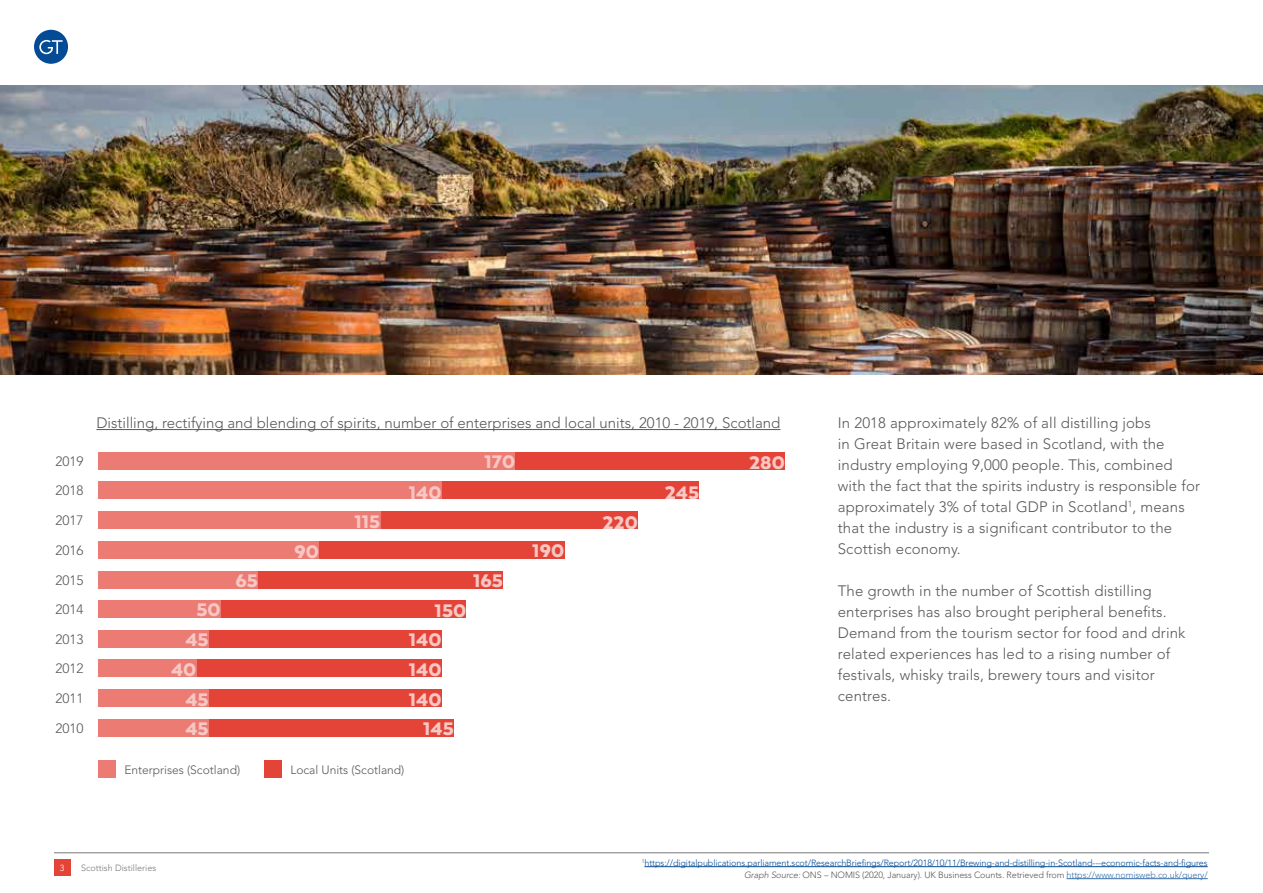
<style>
.page{position:relative;width:1263px;height:893px;background:#fff}
.page>*{position:absolute;margin:0;border:0;box-sizing:border-box;transform-origin:0 0}
.t1{font:900 21px/29.4px "Arquitecta";color:#f7c7c3}
.t2{font:300 15px/21px "Avenir LT Std";letter-spacing:.01em;color:#575756}
.t3{font:300 13.5px "Avenir LT Std";color:#575756}
.t4{font:300 12px "Avenir LT Std";color:#575756}
.t5{font:300 9px/12px "Avenir LT Std";letter-spacing:-.01em;color:#044b95;text-align:right}
.t6{font:300 9px "Avenir LT Std";color:#797879}
.t7{font:300 8.85px "Avenir LT Std";color:#fff}
.s1{font-style:italic;color:#575756}
.s2{color:#575756}
.s3{color:#366faa}
</style>
<div class="page">
<hr style="left:54px;top:852px;width:1155px;height:1px;background:#797879">
<div style="left:54px;top:860px;width:16px;height:16px;background:#e44338"></div>
<svg style="left:34px;top:30px;width:34px;height:34px"></svg>
<img style="left:0;top:85px;width:1263px;height:289px">
<hr style="left:644px;top:866px;width:564px;height:1px;background:#044b95">
<hr style="left:1066px;top:878px;width:142px;height:1px;background:#366faa">
<hr style="left:96px;top:429px;width:684px;height:1px;background:#575756">
<div style="left:98px;top:761px;width:17px;height:17px;background:#ec7b74"></div>
<div style="left:264px;top:761px;width:17px;height:17px;background:#e44338"></div>
<div style="left:98px;top:571px;width:405px;height:17px;background:#e44338"></div>
<div style="left:98px;top:571px;width:160px;height:17px;background:#ec7b74"></div>
<div style="left:98px;top:630px;width:344px;height:17px;background:#e44338"></div>
<div style="left:98px;top:630px;width:111px;height:17px;background:#ec7b74"></div>
<div style="left:98px;top:690px;width:344px;height:17px;background:#e44338"></div>
<div style="left:98px;top:690px;width:111px;height:17px;background:#ec7b74"></div>
<div style="left:98px;top:512px;width:540px;height:17px;background:#e44338"></div>
<div style="left:98px;top:512px;width:282px;height:17px;background:#ec7b74"></div>
<div style="left:98px;top:452px;width:687px;height:17px;background:#e44338"></div>
<div style="left:98px;top:452px;width:417px;height:17px;background:#ec7b74"></div>
<div style="left:98px;top:719px;width:356px;height:17px;background:#e44338"></div>
<div style="left:98px;top:719px;width:111px;height:17px;background:#ec7b74"></div>
<div style="left:98px;top:660px;width:344px;height:17px;background:#e44338"></div>
<div style="left:98px;top:660px;width:98px;height:17px;background:#ec7b74"></div>
<div style="left:98px;top:600px;width:368px;height:17px;background:#e44338"></div>
<div style="left:98px;top:600px;width:123px;height:17px;background:#ec7b74"></div>
<div style="left:98px;top:541px;width:466px;height:17px;background:#e44338"></div>
<div style="left:98px;top:541px;width:221px;height:17px;background:#ec7b74"></div>
<div style="left:98px;top:482px;width:601px;height:17px;background:#e44338"></div>
<div style="left:98px;top:482px;width:344px;height:17px;background:#ec7b74"></div>
<p class="t2" style="left:96px;top:412px;width:685px">Distilling, rectifying and blending of spirits, number of enterprises and local units, 2010 - 2019, Scotland</p>
<p class="t3" style="left:56px;top:453px;width:30px">2019</p>
<h1 class="t1" style="left:484px;top:447px;width:32px">170</h1>
<h1 class="t1" style="left:749px;top:447px;width:37px">280</h1>
<p class="t3" style="left:56px;top:483px;width:30px">2018</p>
<h1 class="t1" style="left:409px;top:477px;width:34px">140</h1>
<h1 class="t1" style="left:665px;top:477px;width:36px">245</h1>
<p class="t3" style="left:56px;top:512px;width:30px">2017</p>
<h1 class="t1" style="left:354px;top:506px;width:27px">115</h1>
<h1 class="t1" style="left:602px;top:507px;width:37px">220</h1>
<p class="t3" style="left:56px;top:542px;width:30px">2016</p>
<h1 class="t1" style="left:295px;top:536px;width:26px">90</h1>
<h1 class="t1" style="left:532px;top:536px;width:33px">190</h1>
<h1 class="t1" style="left:235px;top:565px;width:24px">65</h1>
<p class="t3" style="left:56px;top:572px;width:30px">2015</p>
<h1 class="t1" style="left:473px;top:565px;width:31px">165</h1>
<p class="t3" style="left:56px;top:601px;width:30px">2014</p>
<h1 class="t1" style="left:196px;top:595px;width:26px">50</h1>
<h1 class="t1" style="left:435px;top:595px;width:33px">150</h1>
<p class="t3" style="left:56px;top:631px;width:30px">2013</p>
<h1 class="t1" style="left:185px;top:625px;width:25px">45</h1>
<p class="t3" style="left:56px;top:661px;width:30px">2012</p>
<h1 class="t1" style="left:171px;top:654px;width:27px">40</h1>
<h1 class="t1" style="left:409px;top:625px;width:34px">140<br>140</h1>
<p class="t3" style="left:56px;top:691px;width:30px">2011</p>
<p class="t3" style="left:56px;top:720px;width:30px">2010</p>
<h1 class="t1" style="left:185px;top:684px;width:25px">45</h1>
<h1 class="t1" style="left:409px;top:684px;width:34px">140</h1>
<h1 class="t1" style="left:185px;top:713px;width:25px">45</h1>
<h1 class="t1" style="left:423px;top:713px;width:32px">145</h1>
<p class="t4" style="left:124px;top:763px;width:117px">Enterprises (Scotland)</p>
<p class="t4" style="left:290px;top:763px;width:116px">Local Units (Scotland)</p>
<p class="t2" style="left:838px;top:412px;width:364px">In 2018 approximately 82% of all distilling jobs<br>in Great Britain were based in Scotland, with the industry employing 9,000 people. This, combined with the fact that the spirits industry is responsible for approximately 3% of total GDP in Scotland<sup>1</sup>, means that the industry is a significant contributor to the Scottish economy.</p>
<p class="t2" style="left:838px;top:580px;width:349px">The growth in the number of Scottish distilling enterprises has also brought peripheral benefits.<br>Demand from the tourism sector for food and drink related experiences has led to a rising number of festivals, whisky trails, brewery tours and visitor centres.</p>
<p class="t7" style="left:60px;top:863px;width:6px">3</p>
<p class="t6" style="left:81px;top:863px;width:77px">Scottish Distilleries</p>
<p class="t5" style="left:642px;top:857px;width:567px"><sup>1</sup>https://digitalpublications.parliament.scot/ResearchBriefings/Report/2018/10/11/Brewing-and-distilling-in-Scotland---economic-facts-and-figures<br><span class="s1">Graph Source:</span> <span class="s2">ONS – NOMIS (2020, January). UK Business Counts. Retrieved from</span> <span class="s3">https://www.nomisweb.co.uk/query/</span></p>
</div>
